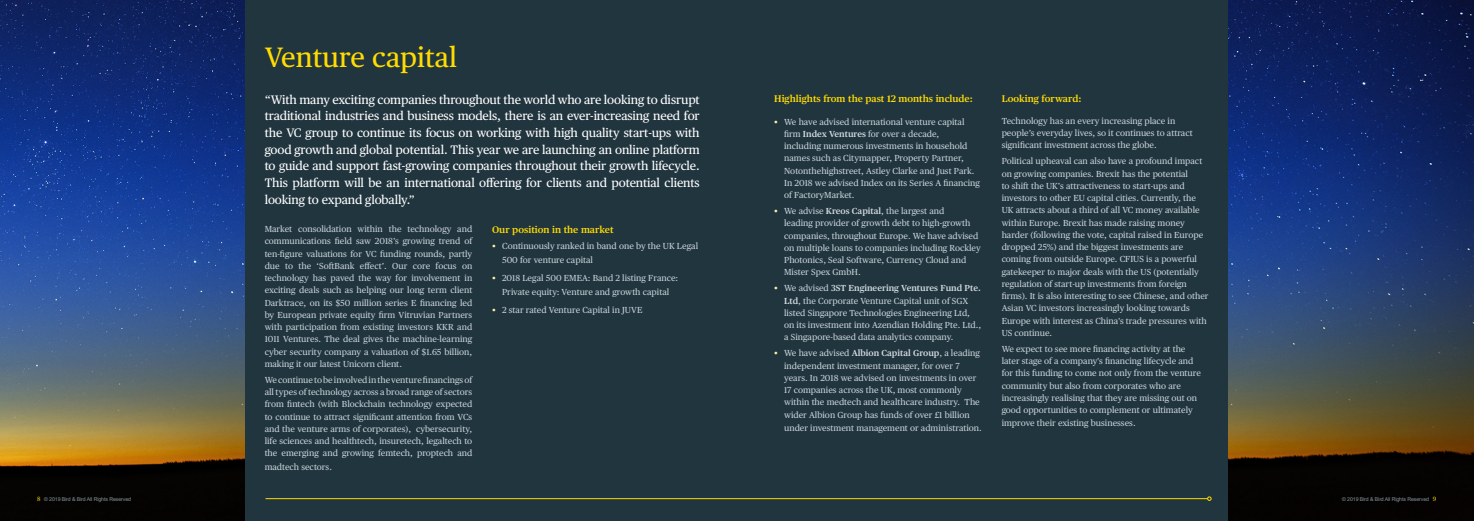
<style>
.page{position:relative;width:1474px;height:521px;background:#fff}
.page>*{position:absolute;margin:0;border:0;box-sizing:border-box;transform-origin:0 0}
.Heading{font:28px "Publico Text";color:#ffdc01}
.Intro_paragraph{font:12.25px/16.6px "Publico Text";letter-spacing:-.01em;color:#fff;text-align:justify}
.Main_bullet{font:600 9.62px "Publico Text";color:#ffdc01}
.Main_bullet-2{font:8.75px/12.2px "Publico Text";color:#c7d1d7}
.Breadcrumb{font:5.25px "Arial";letter-spacing:-.02em;color:#83969f}
.s1{color:#fff0aa}
.s2{font-weight:600;color:#d5dce1}
.s3{font-family:"Publico Text";font-size:6.12px;color:#ffdc01}
</style>
<div class="page">
<div style="left:0;top:0;width:1473px;height:521px;background:#21353f"></div>
<img style="left:0;top:0;width:245px;height:521px">
<img style="left:1228px;top:0;width:245px;height:521px">
<hr style="left:265px;top:498px;width:942px;height:1px;background:#ffdc01">
<svg style="left:1207px;top:496px;width:4px;height:5px"></svg>
<p class="Heading" style="left:265px;top:36px;width:194px">Venture capital</p>
<p class="Intro_paragraph" style="left:265px;top:90px;width:436px">“With many exciting companies throughout the world who are looking to disrupt traditional industries and business models, there is an ever-increasing need for the VC group to continue its focus on working with high quality start-ups with good growth and global potential. This year we are launching an online platform to guide and support fast-growing companies throughout their growth lifecycle.<br>This platform will be an international offering for clients and potential clients looking to expand globally.”</p>
<p class="Main_bullet" style="left:774px;top:92px;width:200px">Highlights from the past 12 months include:</p>
<p class="Main_bullet-2" style="left:784px;top:115px;width:197px;text-indent:-10px"><span class="s1">•</span> We have advised international venture capital firm <span class="s2">Index Ventures</span> for over a decade,<br>including numerous investments in household names such as Citymapper, Property Partner, Notonthehighstreet, Astley Clarke and Just Park.<br>In 2018 we advised Index on its Series A financing of FactoryMarket.</p>
<p class="Main_bullet-2" style="left:784px;top:204px;width:198px;text-indent:-10px"><span class="s1">•</span> We advise <span class="s2">Kreos Capital</span>, the largest and<br>leading provider of growth debt to high-growth companies, throughout Europe. We have advised on multiple loans to companies including Rockley Photonics, Seal Software, Currency Cloud and Mister Spex GmbH.</p>
<p class="Main_bullet-2" style="left:784px;top:282px;width:198px;text-indent:-10px"><span class="s1">•</span> We advised <span class="s2">3ST Engineering Ventures Fund Pte.<br>Ltd</span>, the Corporate Venture Capital unit of SGX listed Singapore Technologies Engineering Ltd, on its investment into Azendian Holding Pte. Ltd., a Singapore-based data analytics company.</p>
<p class="Main_bullet-2" style="left:784px;top:347px;width:197px;text-indent:-10px"><span class="s1">•</span> We have advised <span class="s2">Albion Capital Group</span>, a leading independent investment manager, for over 7 years. In 2018 we advised on investments in over 17 companies across the UK, most commonly within the medtech and healthcare industry. The wider Albion Group has funds of over £1 billion</p>
<p class="Main_bullet-2" style="left:784px;top:421px;width:199px">under investment management or administration.</p>
<p class="Main_bullet-2" style="left:265px;top:222px;width:209px;text-align:justify">Market consolidation within the technology and communications field saw 2018’s growing trend of ten-figure valuations for VC funding rounds, partly due to the ‘SoftBank effect’. Our core focus on technology has paved the way for involvement in exciting deals such as helping our long term client Darktrace, on its $50 million series E financing led by European private equity firm Vitruvian Partners with participation from existing investors KKR and 1011 Ventures. The deal gives the machine-learning cyber security company a valuation of $1.65 billion, making it our latest Unicorn client.</p>
<p class="Main_bullet-2" style="left:265px;top:373px;width:209px;text-align:justify">We continue to be involved in the venture financings of all types of technology across a broad range of sectors from fintech (with Blockchain technology expected to continue to attract significant attention from VCs and the venture arms of corporates), cybersecurity, life sciences and healthtech, insuretech, legaltech to the emerging and growing femtech, proptech and</p>
<p class="Main_bullet-2" style="left:265px;top:460px;width:69px">madtech sectors.</p>
<p class="Main_bullet" style="left:492px;top:222px;width:123px">Our position in the market</p>
<p class="Main_bullet-2" style="left:502px;top:239px;width:197px;line-height:14px;text-indent:-10px"><span class="s1">•</span> Continuously ranked in band one by the UK Legal<br>500 for venture capital</p>
<p class="Main_bullet-2" style="left:492px;top:270px;width:188px;line-height:14px;text-align:center"><span class="s1">•</span> 2018 Legal 500 EMEA: Band 2 listing France:<br>Private equity: Venture and growth capital</p>
<p class="Main_bullet-2" style="left:492px;top:303px;width:152px"><span class="s1">•</span> 2 star rated Venture Capital in JUVE</p>
<p class="Main_bullet" style="left:1001px;top:91px;width:81px">Looking forward:</p>
<p class="Main_bullet-2" style="left:1001px;top:114px;width:193px">Technology has an every increasing place in people’s everyday lives, so it continues to attract significant investment across the globe.</p>
<p class="Main_bullet-2" style="left:1001px;top:155px;width:208px">Political upheaval can also have a profound impact on growing companies. Brexit has the potential<br>to shift the UK’s attractiveness to start-ups and investors to other EU capital cities. Currently, the UK attracts about a third of all VC money available within Europe. Brexit has made raising money harder (following the vote, capital raised in Europe dropped 25%) and the biggest investments are coming from outside Europe. CFIUS is a powerful gatekeeper to major deals with the US (potentially regulation of start-up investments from foreign firms). It is also interesting to see Chinese, and other Asian VC investors increasingly looking towards Europe with interest as China's trade pressures with US continue.</p>
<p class="Main_bullet-2" style="left:1001px;top:342px;width:201px">We expect to see more financing activity at the later stage of a company's financing lifecycle and for this funding to come not only from the venture community but also from corporates who are increasingly realising that they are missing out on good opportunities to complement or ultimately</p>
<p class="Main_bullet-2" style="left:1001px;top:417px;width:135px">improve their existing businesses.</p>
<p class="Breadcrumb" style="left:37px;top:495px;width:95px"><span class="s3">8</span> © 2019 Bird &amp; Bird All Rights Reserved</p>
<p class="Breadcrumb" style="left:1341px;top:495px;width:96px">© 2019 Bird &amp; Bird All Rights Reserved <span class="s3">9</span></p>
</div>
